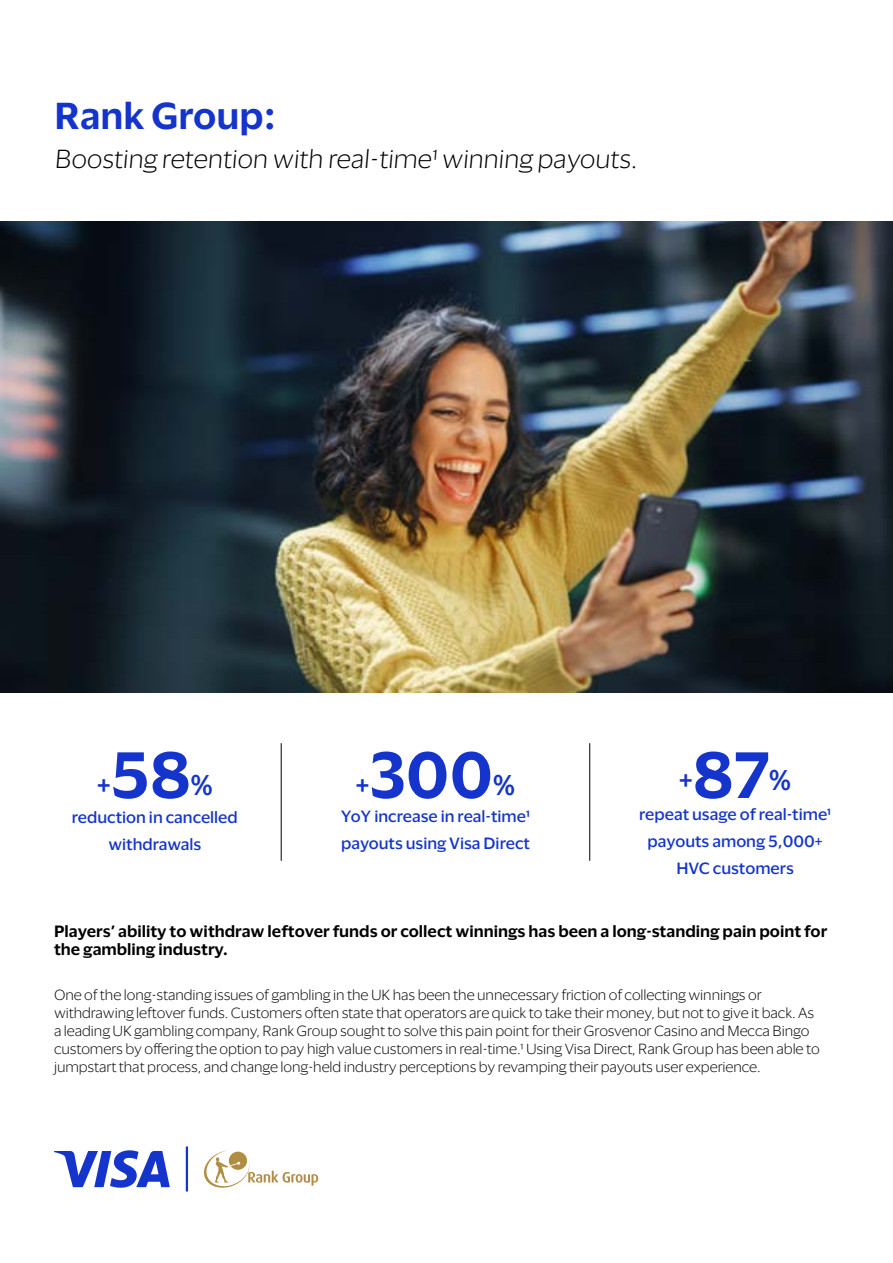
<style>
.page{position:relative;width:893px;height:1263px;background:#fff}
.page>*{position:absolute;margin:0;border:0;box-sizing:border-box;transform-origin:0 0}
.t1{font:600 60px "Visa Dialect";color:#1434cb}
.t2{font:600 34.5px "Visa Dialect";color:#1434cb}
.t3{font:600 26.25px "Visa Dialect";color:#1434cb}
.t4{font:300 24px "Visa Dialect";color:#000}
.t5{font:500 15px/27px "Visa Dialect";color:#1434cb;text-align:center}
.t6{font:600 15px/18px "Visa Dialect";color:#000}
.t7{font:300 13.5px/18px "Visa Dialect";letter-spacing:-.005em;color:#000}
</style>
<div class="page">
<img style="left:0;top:221px;width:893px;height:471px">
<hr style="left:281px;top:743px;width:1px;height:118px;background:#000">
<hr style="left:589px;top:743px;width:1px;height:118px;background:#000">
<hr style="left:186px;top:1146px;width:2px;height:45px;background:#1434cb">
<svg style="left:204px;top:1150px;width:114px;height:38px"></svg>
<svg style="left:54px;top:1150px;width:116px;height:38px"></svg>
<h2 class="t2" style="left:54px;top:89px;width:223px">Rank Group:</h2>
<h3 class="t4" style="left:54px;top:141px;width:587px">Boosting retention with real-time1 winning payouts.</h3>
<h1 class="t1" style="left:111px;top:728px;width:82px">58</h1>
<h3 class="t3" style="left:191px;top:764px;width:23px">%</h3>
<p class="t5" style="left:72px;top:803px;width:167px">reduction in cancelled withdrawals</p>
<h3 class="t3" style="left:97px;top:764px;width:15px">+</h3>
<h1 class="t1" style="left:369px;top:728px;width:126px">300</h1>
<h3 class="t3" style="left:493px;top:764px;width:23px">%</h3>
<p class="t5" style="left:341px;top:802px;width:190px;text-align:left">YoY increase in real-time1 payouts using Visa Direct</p>
<h3 class="t3" style="left:356px;top:764px;width:15px">+</h3>
<h1 class="t1" style="left:693px;top:728px;width:78px">87</h1>
<h3 class="t3" style="left:769px;top:760px;width:23px">%</h3>
<p class="t5" style="left:639px;top:800px;width:193px">repeat usage of real-time1 payouts among 5,000+<br>HVC customers</p>
<h3 class="t3" style="left:679px;top:760px;width:15px">+</h3>
<p class="t6" style="left:54px;top:921px;width:775px">Players’ ability to withdraw leftover funds or collect winnings has been a long-standing pain point for the gambling industry.</p>
<p class="t7" style="left:54px;top:984px;width:767px">One of the long-standing issues of gambling in the UK has been the unnecessary friction of collecting winnings or withdrawing leftover funds. Customers often state that operators are quick to take their money, but not to give it back. As a leading UK gambling company, Rank Group sought to solve this pain point for their Grosvenor Casino and Mecca Bingo customers by offering the option to pay high value customers in real-time.1 Using Visa Direct, Rank Group has been able to jumpstart that process, and change long-held industry perceptions by revamping their payouts user experience.</p>
</div>
